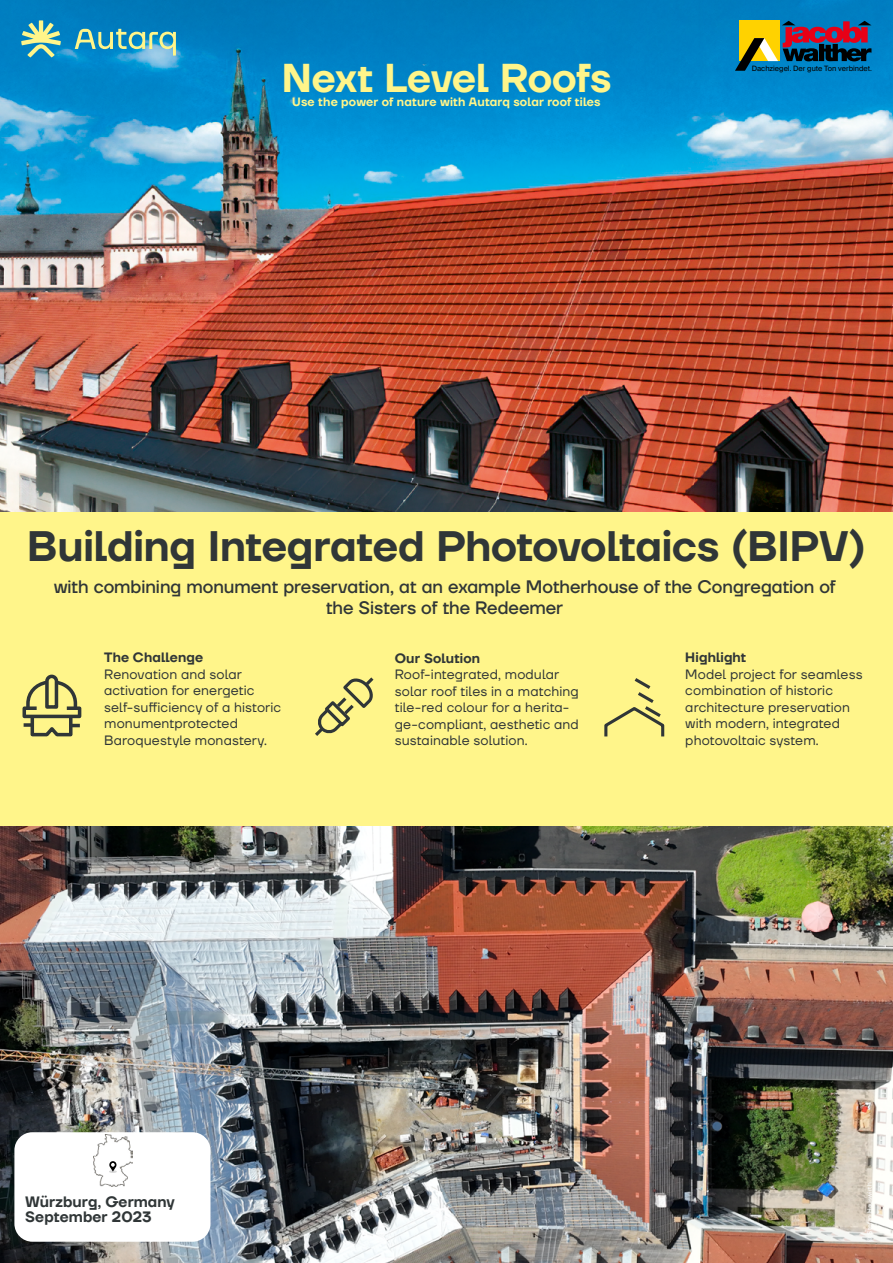
<style>
.page{position:relative;width:893px;height:1263px;background:#fff}
.page>*{position:absolute;margin:0;border:0;box-sizing:border-box;transform-origin:0 0}
.t1{font:600 42.45px "TT Firs Neue";letter-spacing:-.005em;color:#303637}
.t2{font:600 40.05px "TT Firs Neue";letter-spacing:-.01em;color:#fff58a}
.t3{font:500 18px/21px "TT Firs Neue";color:#303637;text-align:center}
.t4{font:600 15px/15px "TT Firs Neue";letter-spacing:.005em;color:#303637}
.t5{font:13.5px/16.5px "TT Firs Neue";letter-spacing:.01em;color:#303637}
.t6{font:600 13.5px "TT Firs Neue";letter-spacing:.01em;color:#303637}
.t7{font:600 12px "TT Firs Neue";letter-spacing:.015em;color:#fff58a}
.t8{font:7.35px "Suisse Intl";color:#000}
.t9{font:6.45px "TT Firs Neue";color:#fff}
</style>
<div class="page">
<img style="left:0;top:0;width:893px;height:512px">
<img style="left:0;top:826px;width:893px;height:437px">
<div style="left:0;top:512px;width:893px;height:314px;background:#fff58a"></div>
<svg style="left:604px;top:678px;width:61px;height:59px"></svg>
<svg style="left:22px;top:674px;width:60px;height:63px"></svg>
<svg style="left:315px;top:677px;width:59px;height:59px"></svg>
<svg style="left:75px;top:29px;width:101px;height:27px;background:#58aab9"></svg>
<svg style="left:21px;top:20px;width:40px;height:37px"></svg>
<svg style="left:735px;top:21px;width:136px;height:50px;background:#5a6662"></svg>
<div style="left:14px;top:1132px;width:196px;height:110px;background:#fff;border-radius:18px"></div>
<img style="left:93px;top:1135px;width:40px;height:52px">
<svg style="left:109px;top:1161px;width:8px;height:12px"></svg>
<h2 class="t2" style="left:282px;top:50px;width:331px">Next Level Roofs</h2>
<p class="t7" style="left:292px;top:94px;width:310px">Use the power of nature with Autarq solar roof tiles</p>
<p class="t8" style="left:752px;top:64px;width:122px">Dachziegel. Der gute Ton verbindet.</p>
<h1 class="t1" style="left:27px;top:517px;width:840px">Building Integrated Photovoltaics (BIPV)</h1>
<h3 class="t3" style="left:54px;top:576px;width:783px">with combining monument preservation, at an example Motherhouse of the Congregation of the Sisters of the Redeemer</h3>
<p class="t6" style="left:104px;top:648px;width:101px">The Challenge</p>
<p class="t5" style="left:104px;top:666px;width:179px">Renovation and solar activation for energetic self-sufficiency of a historic monumentprotected<br>Baroquestyle monastery.</p>
<p class="t6" style="left:395px;top:649px;width:87px">Our Solution</p>
<p class="t5" style="left:395px;top:666px;width:186px">Roof-integrated, modular solar roof tiles in a matching tile-red colour for a herita&shy;ge-compliant, aesthetic and sustainable solution.</p>
<p class="t6" style="left:685px;top:648px;width:62px">Highlight</p>
<p class="t5" style="left:685px;top:666px;width:179px">Model project for seamless combination of historic architecture preservation with modern, integrated photovoltaic system.</p>
<p class="t4" style="left:25px;top:1194px;width:151px">Würzburg, Germany<br>September 2023</p>
<p class="t9" style="left:865px;top:1242px;width:61px;rotate:-90deg">© Stefan Hauswirth</p>
</div>
